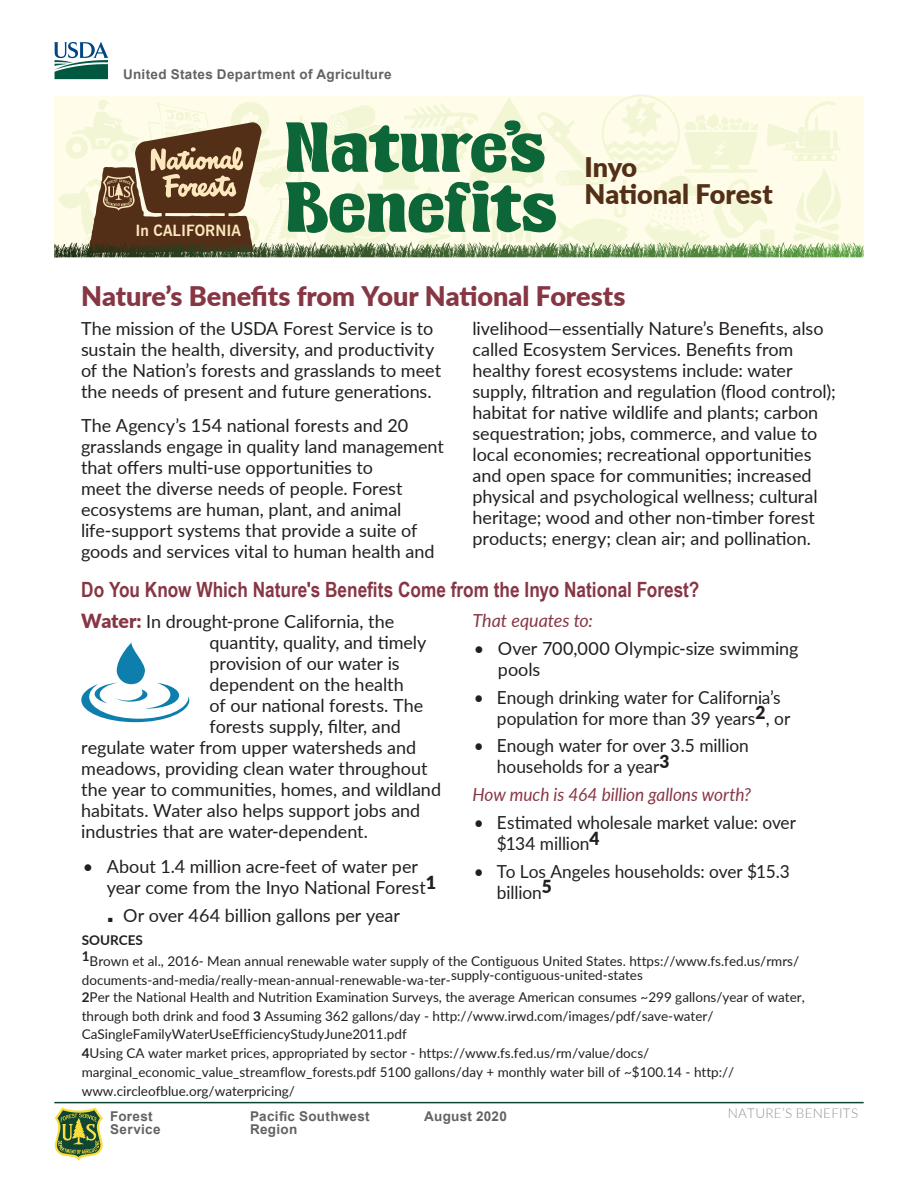
<style>
.page{position:relative;width:918px;height:1188px;background:#fff}
.page>*{position:absolute;margin:0;border:0;box-sizing:border-box;transform-origin:0 0}
.t1{font:78px "Kingthings Organica";letter-spacing:.005em;color:#0c6638}
.t2{font:900 27px "Lato";color:#873644}
.t3{font:900 27px/27px "Lato";color:#532f18}
.t4{font:700 21px "Arial Narrow";color:#873644}
.t5{font:18px/21px "Lato";letter-spacing:-.005em;color:#231f20}
.t6{font:18px/21px "Lato";letter-spacing:-.005em;color:#231f20;scale:.96 1}
.t7{font:italic 18px "Lato";letter-spacing:-.005em;color:#873644;scale:.96 1}
.t8{font:italic 18px "Lato";letter-spacing:-.005em;color:#873644}
.t9{font:700 15.45px "News Gothic BT";color:#fde8be}
.t10{font:13.5px/18.9px "Lato";color:#231f20}
.t11{font:700 13.5px "Arial";letter-spacing:.02em;color:#636366}
.t12{font:300 13.5px "Lato";letter-spacing:.02em;color:#939598}
.t13{font:700 13.5px "Lato";color:#231f20}
.s1{font-weight:900;font-size:19.5px;color:#873644}
.s2{font-weight:700}
</style>
<div class="page">
<svg style="left:54px;top:42px;width:55px;height:37px"></svg>
<svg style="left:57px;top:94px;width:807px;height:164px;background:#dedcc3"></svg>
<hr style="left:54px;top:1102px;width:810px;height:1px;background:#0e4633">
<svg style="left:117px;top:643px;width:28px;height:41px"></svg>
<svg style="left:81px;top:683px;width:108px;height:39px"></svg>
<svg style="left:55px;top:1108px;width:48px;height:53px"></svg>
<p class="t11" style="left:123px;top:65px;width:270px">United States Department of Agriculture</p>
<p class="t1" style="left:284px;top:109px;width:262px">Nature’s</p>
<p class="t9" style="left:135px;top:222px;width:107px">In CALIFORNIA</p>
<p class="t1" style="left:284px;top:169px;width:273px">Benefits</p>
<p class="t3" style="left:585px;top:152px;width:190px">Inyo<br>National Forest</p>
<h1 class="t2" style="left:81px;top:276px;width:546px">Nature’s Benefits from Your National Forests</h1>
<p class="t5" style="left:81px;top:317px;width:362px">The mission of the USDA Forest Service is to sustain the health, diversity, and productivity of the Nation’s forests and grasslands to meet the needs of present and future generations.</p>
<p class="t5" style="left:81px;top:414px;width:364px">The Agency’s 154 national forests and 20 grasslands engage in quality land management that offers multi-use opportunities to<br>meet the diverse needs of people. Forest ecosystems are human, plant, and animal life-support systems that provide a suite of goods and services vital to human health and</p>
<p class="t5" style="left:472px;top:317px;width:365px">livelihood—essentially Nature’s Benefits, also called Ecosystem Services. Benefits from healthy forest ecosystems include: water supply, filtration and regulation (flood control); habitat for native wildlife and plants; carbon sequestration; jobs, commerce, and value to local economies; recreational opportunities and open space for communities; increased physical and psychological wellness; cultural heritage; wood and other non-timber forest products; energy; clean air; and pollination.</p>
<h2 class="t4" style="left:81px;top:574px;width:620px">Do You Know Which Nature's Benefits Come from the Inyo National Forest?</h2>
<p class="t5" style="left:81px;top:610px;width:314px"><span class="s1">Water:</span> In drought-prone California, the</p>
<p class="t5" style="left:210px;top:631px;width:218px">quantity, quality, and timely</p>
<p class="t5" style="left:210px;top:652px;width:192px">provision of our water is</p>
<p class="t5" style="left:210px;top:674px;width:196px">dependent on the health</p>
<p class="t5" style="left:210px;top:695px;width:215px">of our national forests. The</p>
<p class="t5" style="left:210px;top:716px;width:193px">forests supply, filter, and</p>
<p class="t5" style="left:81px;top:737px;width:337px">regulate water from upper watersheds and</p>
<p class="t5" style="left:81px;top:758px;width:348px">meadows, providing clean water throughout</p>
<p class="t5" style="left:81px;top:779px;width:361px">the year to communities, homes, and wildland</p>
<p class="t5" style="left:81px;top:800px;width:341px">habitats. Water also helps support jobs and</p>
<p class="t5" style="left:81px;top:821px;width:288px">industries that are water-dependent.</p>
<p class="t5" style="left:107px;top:855px;width:331px;text-indent:-24px">• About 1.4 million acre-feet of water per year come from the Inyo National Forest<sup>1</sup></p>
<p class="t5" style="left:108px;top:904px;width:293px">■ Or over 464 billion gallons per year</p>
<p class="t8" style="left:472px;top:608px;width:122px">That equates to:</p>
<p class="t5" style="left:498px;top:637px;width:302px;text-indent:-24px">• Over 700,000 Olympic-size swimming pools</p>
<p class="t6" style="left:497px;top:686px;width:307px;text-indent:-23px">• Enough drinking water for California’s population for more than 39 years<sup>2</sup>, or</p>
<p class="t6" style="left:497px;top:735px;width:264px;text-indent:-23px">• Enough water for over 3.5 million households for a year<sup>3</sup></p>
<p class="t7" style="left:472px;top:782px;width:292px">How much is 464 billion gallons worth?</p>
<p class="t6" style="left:497px;top:811px;width:313px;text-indent:-23px">• Estimated wholesale market value: over $134 million<sup>4</sup></p>
<p class="t6" style="left:497px;top:860px;width:307px;text-indent:-23px">• To Los Angeles households: over $15.3 billion<sup>5</sup></p>
<h3 class="t13" style="left:82px;top:930px;width:63px">SOURCES</h3>
<p class="t13" style="left:82px;top:946px;width:9px">1</p>
<p class="t10" style="left:82px;top:951px;width:719px;text-indent:8px">Brown et al., 2016- Mean annual renewable water supply of the Contiguous United States. https://www.fs.fed.us/rmrs/ documents-and-media/really-mean-annual-renewable-wa-ter-supply-contiguous-united-states</p>
<p class="t10" style="left:82px;top:987px;width:725px"><span class="s2">2</span>Per the National Health and Nutrition Examination Surveys, the average American consumes ~299 gallons/year of water, through both drink and food <span class="s2">3</span> Assuming 362 gallons/day - http://www.irwd.com/images/pdf/save-water/ CaSingleFamilyWaterUseEfficiencyStudyJune2011.pdf<br><span class="s2">4</span>Using CA water market prices, appropriated by sector - https://www.fs.fed.us/rm/value/docs/ marginal_economic_value_streamflow_forests.pdf 5100 gallons/day + monthly water bill of ~$100.14 - http:// www.circleofblue.org/waterpricing/</p>
<p class="t11" style="left:110px;top:1107px;width:44px">Forest</p>
<p class="t11" style="left:250px;top:1107px;width:121px">Pacific Southwest</p>
<p class="t11" style="left:424px;top:1107px;width:84px">August 2020</p>
<p class="t12" style="left:728px;top:1104px;width:132px">NATURE’S BENEFITS</p>
<p class="t11" style="left:110px;top:1121px;width:52px">Service</p>
<p class="t11" style="left:250px;top:1121px;width:49px">Region</p>
</div>
